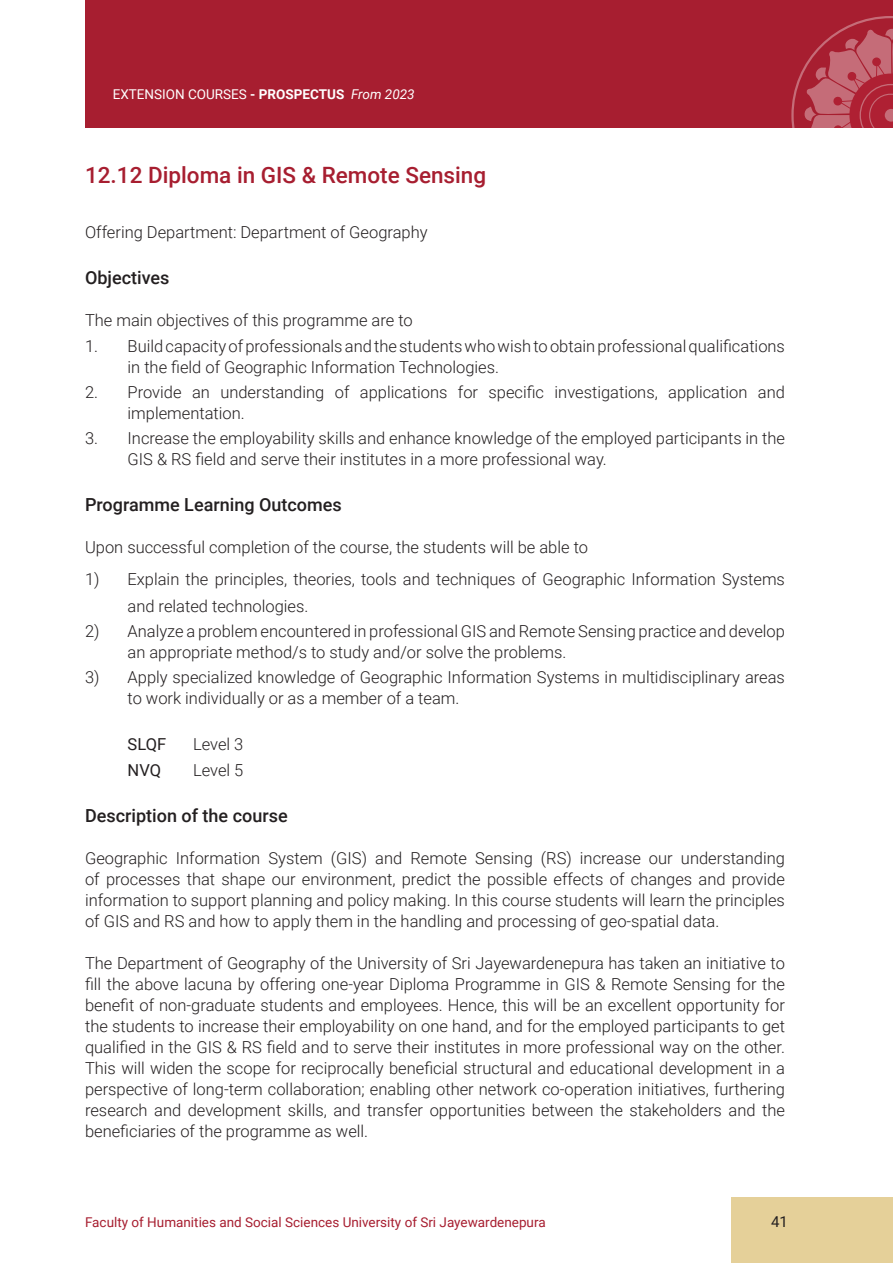
<style>
.page{position:relative;width:893px;height:1263px;background:#fff}
.page>*{position:absolute;margin:0;border:0;box-sizing:border-box;transform-origin:0 0}
.t1{font:500 22.5px "Roboto";color:#a71e30}
.t2{font:500 18px "Roboto";color:#231f20}
.t3{font:300 16.5px/21px "Roboto";color:#231f20}
.t4{font:16.5px "Roboto";color:#231f20}
.t5{font:15px "Roboto";color:#231f20}
.t6{font:13.5px "Roboto";color:#a71e30}
.t7{font:13.5px "Roboto";color:#fff}
.s1{font-weight:700}
.s2{font-style:italic}
</style>
<div class="page">
<div style="left:731px;top:1197px;width:162px;height:66px;background:#e5d099"></div>
<div style="left:85px;top:0;width:808px;height:128px;background:#a71e30"></div>
<svg style="left:791px;top:16px;width:102px;height:112px"></svg>
<p class="t7" style="left:113px;top:85px;width:303px">EXTENSION COURSES <span class="s1">- PROSPECTUS</span> <span class="s2">From 2023</span></p>
<h1 class="t1" style="left:85px;top:159px;width:403px">12.12 Diploma in GIS &amp; Remote Sensing</h1>
<p class="t3" style="left:85px;top:221px;width:344px">Offering Department: Department of Geography</p>
<p class="t2" style="left:85px;top:265px;width:86px">Objectives</p>
<p class="t3" style="left:85px;top:309px;width:329px">The main objectives of this programme are to</p>
<p class="t3" style="left:128px;top:335px;width:659px;text-indent:-43px">1. Build capacity of professionals and the students who wish to obtain professional qualifications in the field of Geographic Information Technologies.</p>
<p class="t3" style="left:128px;top:381px;width:659px;text-indent:-43px">2. Provide an understanding of applications for specific investigations, application and implementation.</p>
<p class="t3" style="left:128px;top:427px;width:659px;text-indent:-43px">3. Increase the employability skills and enhance knowledge of the employed participants in the<br>GIS &amp; RS field and serve their institutes in a more professional way.</p>
<p class="t2" style="left:85px;top:492px;width:258px">Programme Learning Outcomes</p>
<p class="t3" style="left:85px;top:536px;width:505px">Upon successful completion of the course, the students will be able to</p>
<p class="t3" style="left:128px;top:565px;width:659px;line-height:27px;text-indent:-43px">1) Explain the principles, theories, tools and techniques of Geographic Information Systems and related technologies.</p>
<p class="t3" style="left:128px;top:620px;width:659px;text-indent:-43px">2) Analyze a problem encountered in professional GIS and Remote Sensing practice and develop an appropriate method/s to study and/or solve the problems.</p>
<p class="t3" style="left:128px;top:666px;width:659px;text-indent:-43px">3) Apply specialized knowledge of Geographic Information Systems in multidisciplinary areas to work individually or as a member of a team.</p>
<p class="t4" style="left:128px;top:733px;width:40px">SLQF</p>
<p class="t3" style="left:193px;top:733px;width:52px">Level 3</p>
<p class="t4" style="left:128px;top:758px;width:35px">NVQ</p>
<p class="t3" style="left:193px;top:759px;width:52px">Level 5</p>
<p class="t2" style="left:85px;top:803px;width:204px">Description of the course</p>
<p class="t3" style="left:85px;top:847px;width:701px;text-align:justify">Geographic Information System (GIS) and Remote Sensing (RS) increase our understanding of processes that shape our environment, predict the possible effects of changes and provide information to support planning and policy making. In this course students will learn the principles of GIS and RS and how to apply them in the handling and processing of geo-spatial data.</p>
<p class="t3" style="left:85px;top:952px;width:701px;text-align:justify">The Department of Geography of the University of Sri Jayewardenepura has taken an initiative to fill the above lacuna by offering one-year Diploma Programme in GIS &amp; Remote Sensing for the benefit of non-graduate students and employees. Hence, this will be an excellent opportunity for the students to increase their employability on one hand, and for the employed participants to get qualified in the GIS &amp; RS field and to serve their institutes in more professional way on the other.<br>This will widen the scope for reciprocally beneficial structural and educational development in a perspective of long-term collaboration; enabling other network co-operation initiatives, furthering research and development skills, and transfer opportunities between the stakeholders and the beneficiaries of the programme as well.</p>
<p class="t6" style="left:85px;top:1212px;width:462px">Faculty of Humanities and Social Sciences University of Sri Jayewardenepura</p>
<p class="t5" style="left:771px;top:1211px;width:18px">41</p>
</div>
